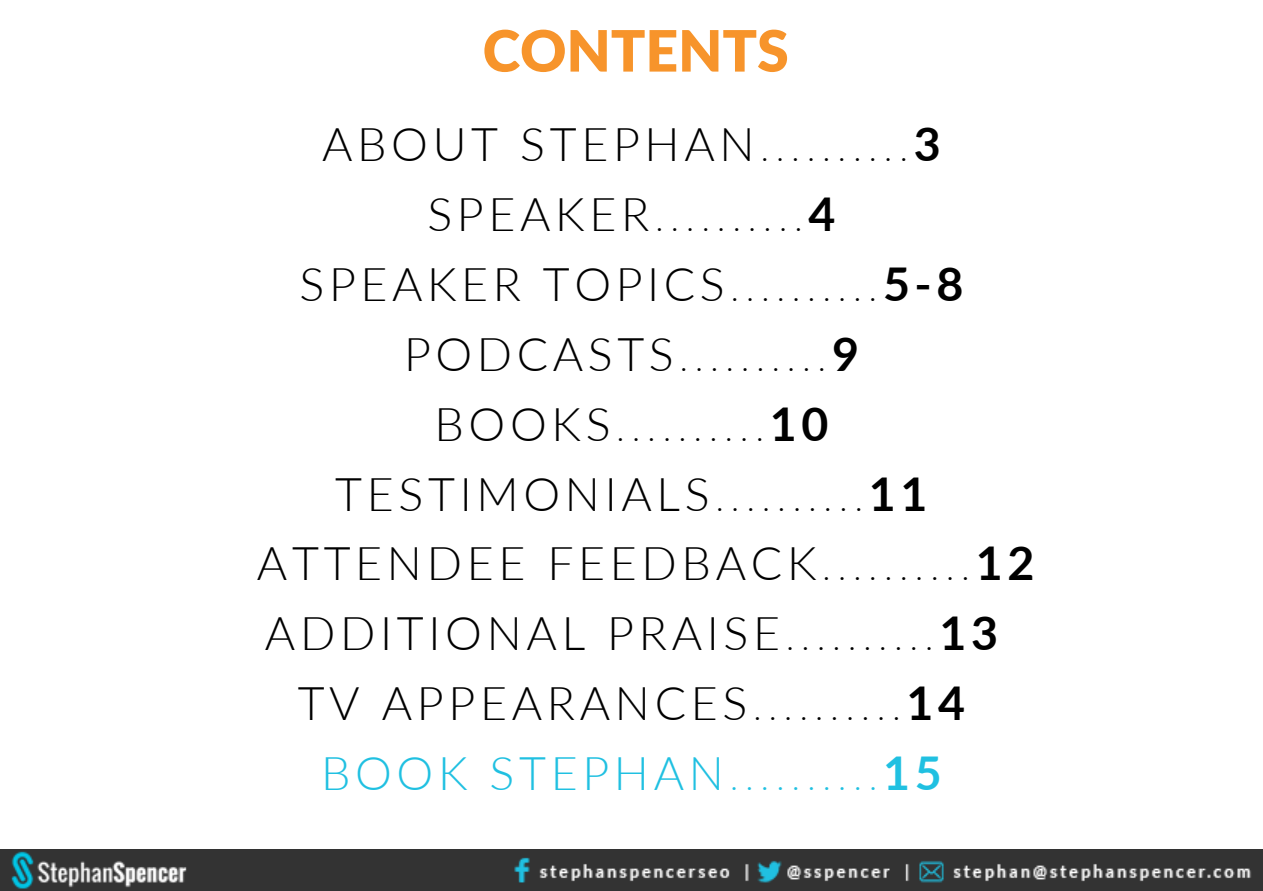
<style>
.page{position:relative;width:1263px;height:891px;background:#fff}
.page>*{position:absolute;margin:0;border:0;box-sizing:border-box;transform-origin:0 0}
.t1{font:900 57px "Lato";color:#f7942b}
.t2{font:300 46.6px/69.8px "Lato";letter-spacing:.1em;color:#000;text-align:center}
.t3{font:100 46.6px/69.8px "Lato";color:#000;text-align:center}
.t4{font:300 46.6px "Lato";letter-spacing:.1em;color:#20c0e1}
.s1{font-weight:300}
.s2{font-weight:700}
.s3{font-weight:100}
</style>
<div class="page">
<img style="left:0;top:849px;width:1263px;height:42px">
<p class="t1" style="left:483px;top:15px;width:308px">CONTENTS</p>
<p class="t3" style="left:322px;top:109px;width:620px"><span class="s1">ABOUT STEPHAN</span>..........<span class="s2">3<br></span><span class="s1">SPEAKER</span>..........<span class="s2">4</span></p>
<p class="t2" style="left:300px;top:248px;width:665px">SPEAKER TOPICS<span class="s3">..........</span><span class="s2">5-8<br></span>PODCASTS<span class="s3">..........</span><span class="s2">9</span></p>
<p class="t3" style="left:434px;top:388px;width:396px"><span class="s1">BOOKS</span>..........<span class="s2">10</span></p>
<p class="t2" style="left:335px;top:458px;width:594px">TESTIMONIALS<span class="s3">..........</span><span class="s2">11</span></p>
<p class="t2" style="left:257px;top:527px;width:779px">ATTENDEE FEEDBACK<span class="s3">..........</span><span class="s2">12</span></p>
<p class="t2" style="left:265px;top:597px;width:735px">ADDITIONAL PRAISE<span class="s3">..........</span><span class="s2">13</span></p>
<p class="t2" style="left:298px;top:667px;width:669px">TV APPEARANCES<span class="s3">..........</span><span class="s2">14</span></p>
<p class="t4" style="left:321px;top:744px;width:622px">BOOK STEPHAN<span class="s3">..........</span><span class="s2">15</span></p>
</div>
